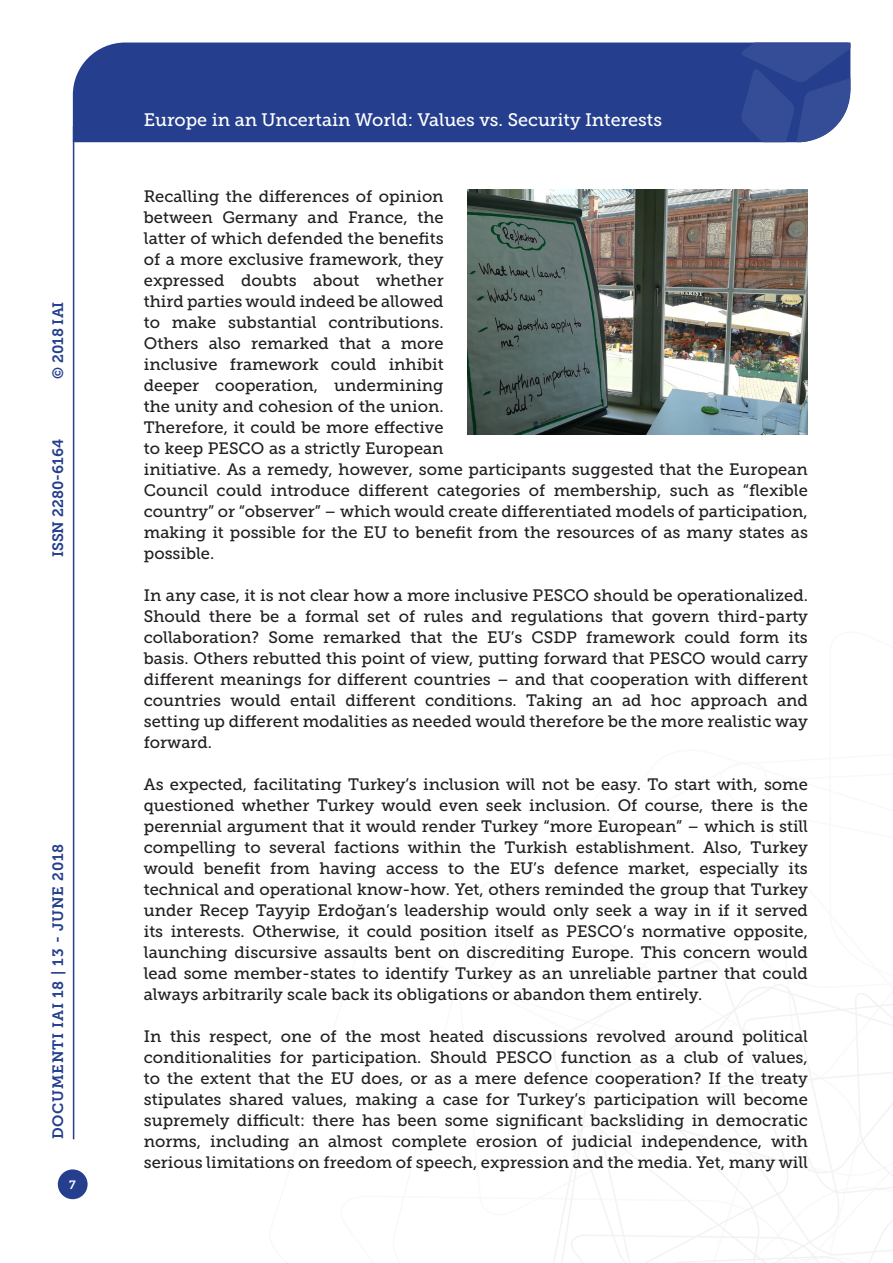
<style>
.page{position:relative;width:893px;height:1263px;background:#fff}
.page>*{position:absolute;margin:0;border:0;box-sizing:border-box;transform-origin:0 0}
.t1{font:18px "Museo Slab 500";color:#fff}
.Testo{font:16.5px/21px "Museo Slab 500";color:#231f20;text-align:justify}
.t2{font:15px "Museo Slab 700";letter-spacing:.05em;color:#253f8e}
.t3{font:15px "Museo Slab 700";color:#253f8e}
.t4{font:12px "Museo Slab 700";color:#fff}
</style>
<div class="page">
<svg style="left:553px;top:960px;width:340px;height:303px"></svg>
<div style="left:73px;top:43px;width:668px;height:99px;background:#253f8e"></div>
<svg style="left:741px;top:43px;width:109px;height:99px;background:#3a5299"></svg>
<div style="left:58px;top:1169px;width:30px;height:30px;background:#253f8e;border-radius:50%"></div>
<hr style="left:73px;top:126px;width:1px;height:1013px;background:#253f8e">
<img style="left:468px;top:189px;width:340px;height:246px">
<p class="t2" style="left:50px;top:379px;width:79px;rotate:-90deg">© 2018 IAI</p>
<p class="t3" style="left:50px;top:557px;width:120px;rotate:-90deg">ISSN 2280-6164</p>
<p class="t2" style="left:50px;top:1139px;width:297px;rotate:-90deg">DOCUMENTI IAI 18 | 13 - JUNE 2018</p>
<p class="t4" style="left:69px;top:1178px;width:8px">7</p>
<p class="t1" style="left:144px;top:110px;width:520px">Europe in an Uncertain World: Values vs. Security Interests</p>
<p class="Testo" style="left:144px;top:186px;width:666px;text-align:left">Recalling the differences of opinion<br>between Germany and France, the<br>latter of which defended the benefits<br>of a more exclusive framework, they<br>expressed doubts about whether<br>third parties would indeed be allowed<br>to make substantial contributions.<br>Others also remarked that a more<br>inclusive framework could inhibit<br>deeper cooperation, undermining<br>the unity and cohesion of the union.<br>Therefore, it could be more effective<br>to keep PESCO as a strictly European<br>initiative. As a remedy, however, some participants suggested that the European Council could introduce different categories of membership, such as “flexible country” or “observer” – which would create differentiated models of participation, making it possible for the EU to benefit from the resources of as many states as possible.</p>
<p class="Testo" style="left:144px;top:585px;width:666px">In any case, it is not clear how a more inclusive PESCO should be operationalized.<br>Should there be a formal set of rules and regulations that govern third-party collaboration? Some remarked that the EU’s CSDP framework could form its basis. Others rebutted this point of view, putting forward that PESCO would carry different meanings for different countries – and that cooperation with different countries would entail different conditions. Taking an ad hoc approach and setting up different modalities as needed would therefore be the more realistic way forward.</p>
<p class="Testo" style="left:144px;top:774px;width:666px">As expected, facilitating Turkey’s inclusion will not be easy. To start with, some questioned whether Turkey would even seek inclusion. Of course, there is the perennial argument that it would render Turkey “more European” – which is still compelling to several factions within the Turkish establishment. Also, Turkey would benefit from having access to the EU’s defence market, especially its technical and operational know-how. Yet, others reminded the group that Turkey under Recep Tayyip Erdoğan’s leadership would only seek a way in if it served its interests. Otherwise, it could position itself as PESCO’s normative opposite, launching discursive assaults bent on discrediting Europe. This concern would lead some member-states to identify Turkey as an unreliable partner that could always arbitrarily scale back its obligations or abandon them entirely.</p>
<p class="Testo" style="left:144px;top:1026px;width:666px">In this respect, one of the most heated discussions revolved around political conditionalities for participation. Should PESCO function as a club of values, to the extent that the EU does, or as a mere defence cooperation? If the treaty stipulates shared values, making a case for Turkey’s participation will become supremely difficult: there has been some significant backsliding in democratic norms, including an almost complete erosion of judicial independence, with serious limitations on freedom of speech, expression and the media. Yet, many will</p>
</div>
